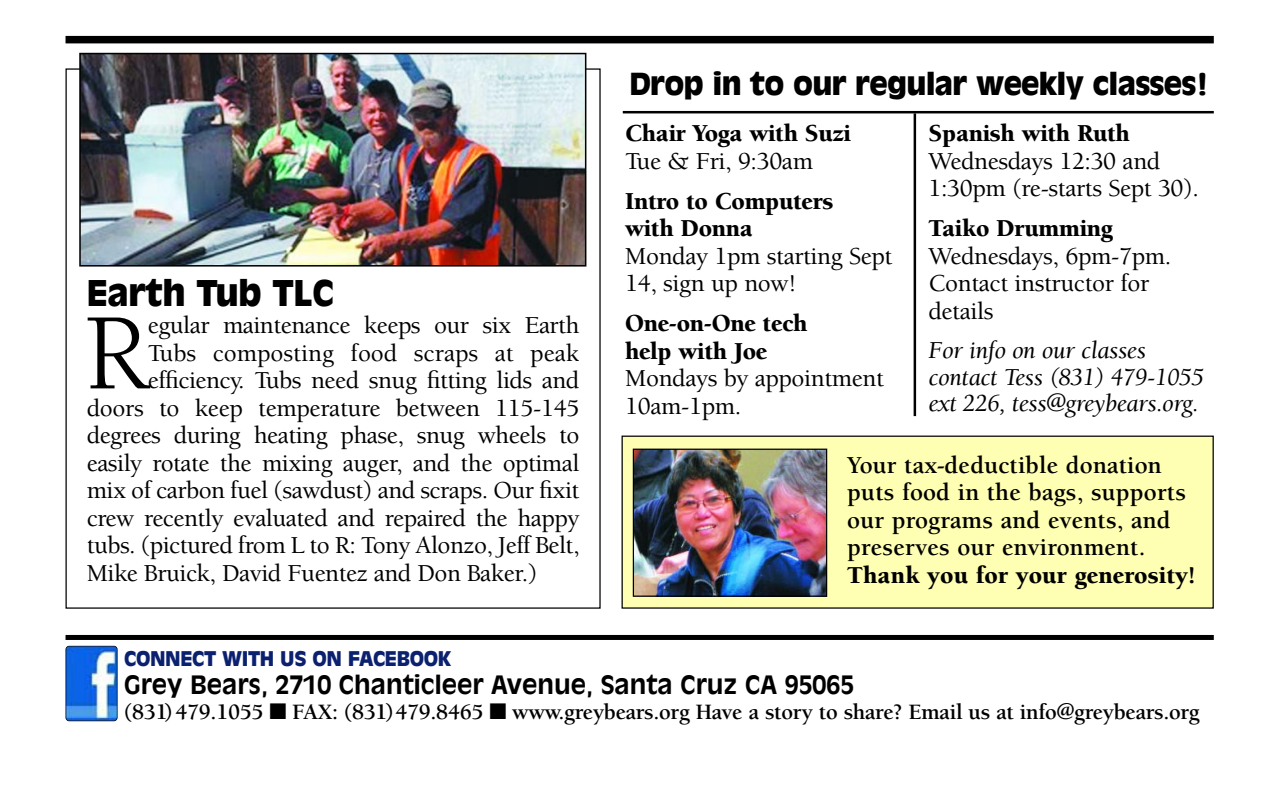
<style>
.page{position:relative;width:1269px;height:787px;background:#fff}
.page>*{position:absolute;margin:0;border:0;box-sizing:border-box;transform-origin:0 0}
.t1{font:111.5px "Berkeley";color:#000}
.t2{font:900 35px "Antique Olive";letter-spacing:-.015em;color:#000}
.t3{font:900 30px "Antique Olive";letter-spacing:-.025em;color:#000}
.t4{font:500 25px/27.5px "Berkeley";letter-spacing:-.02em;color:#000}
.t5{font:700 25px/27.5px "Berkeley";letter-spacing:.005em;color:#000}
.t6{font:900 25px/27.5px "Berkeley";letter-spacing:-.015em;color:#000}
.t7{font:italic 25px/26.8px "Berkeley";letter-spacing:-.015em;color:#000}
.t8{font:700 25px "Antique Olive";color:#000}
.t9{font:500 25px "Berkeley";color:#000}
.t10{font:900 25px "Berkeley";letter-spacing:.005em;color:#000}
.t11{font:700 22.5px "Berkeley";letter-spacing:-.015em;color:#000}
.t12{font:900 20px "Antique Olive";letter-spacing:-.02em;color:#0b216f}
</style>
<div class="page">
<div style="left:65px;top:36px;width:1148px;height:7px;background:#000"></div>
<div style="left:65px;top:635px;width:1148px;height:5px;background:#000"></div>
<hr style="left:913px;top:113px;width:2px;height:303px;background:#000">
<hr style="left:622px;top:111px;width:591px;height:2px;background:#000">
<div style="left:622px;top:436px;width:590px;height:172px;background:#ffffb3"></div>
<div style="left:621px;top:435px;width:592px;height:173px;border:1px solid #000"></div>
<img style="left:66px;top:646px;width:51px;height:75px;border-radius:3px">
<div style="left:65px;top:645px;width:52px;height:76px;border:1px solid #000;border-radius:4px"></div>
<img style="left:82px;top:56px;width:501px;height:207px">
<div style="left:79px;top:53px;width:507px;height:213px;border:2px solid #000"></div>
<img style="left:634px;top:450px;width:191px;height:145px">
<div style="left:632px;top:448px;width:195px;height:149px;border:1px solid #000"></div>
<h2 class="t2" style="left:87px;top:279px;width:248px">Earth Tub TLC</h2>
<h1 class="t1" style="left:84px;top:310px;width:66px">R</h1>
<p class="t4" style="left:148px;top:314px;width:433px">egular maintenance keeps our six Earth</p>
<p class="t9" style="left:148px;top:343px;width:433px">Tubs composting food scraps at peak</p>
<p class="t4" style="left:148px;top:369px;width:433px">efficiency. Tubs need snug fitting lids and</p>
<p class="t4" style="left:87px;top:396px;width:494px">doors to keep temperature between 115-145</p>
<p class="t4" style="left:87px;top:424px;width:494px">degrees during heating phase, snug wheels to</p>
<p class="t4" style="left:87px;top:451px;width:494px">easily rotate the mixing auger, and the optimal</p>
<p class="t4" style="left:87px;top:479px;width:494px">mix of carbon fuel (sawdust) and scraps. Our fixit</p>
<p class="t4" style="left:87px;top:506px;width:494px">crew recently evaluated and repaired the happy</p>
<p class="t4" style="left:87px;top:534px;width:494px">tubs. (pictured from L to R: Tony Alonzo, Jeff Belt,</p>
<p class="t4" style="left:87px;top:561px;width:452px">Mike Bruick, David Fuentez and Don Baker.)</p>
<p class="t3" style="left:629px;top:72px;width:581px">Drop in to our regular weekly classes!</p>
<p class="t6" style="left:625px;top:122px;width:227px">Chair Yoga with Suzi</p>
<p class="t4" style="left:625px;top:149px;width:189px">Tue &amp; Fri, 9:30am</p>
<p class="t6" style="left:625px;top:189px;width:210px">Intro to Computers with Donna</p>
<p class="t4" style="left:625px;top:244px;width:268px">Monday 1pm starting Sept<br>14, sign up now!</p>
<p class="t6" style="left:625px;top:312px;width:184px">One-on-One tech help with Joe</p>
<p class="t4" style="left:625px;top:367px;width:260px">Mondays by appointment<br>10am-1pm.</p>
<p class="t6" style="left:928px;top:122px;width:203px">Spanish with Ruth</p>
<p class="t4" style="left:928px;top:149px;width:272px">Wednesdays 12:30 and<br>1:30pm (re-starts Sept 30).</p>
<p class="t6" style="left:928px;top:217px;width:186px">Taiko Drumming</p>
<p class="t4" style="left:928px;top:244px;width:244px">Wednesdays, 6pm-7pm.<br>Contact instructor for details</p>
<p class="t7" style="left:928px;top:339px;width:277px">For info on our classes contact Tess (831) 479-1055 ext 226, tess@greybears.org.</p>
<p class="t5" style="left:847px;top:453px;width:340px">Your tax-deductible donation puts food in the bags, supports our programs and events, and preserves our environment.</p>
<p class="t10" style="left:847px;top:565px;width:350px">Thank you for your generosity!</p>
<p class="t12" style="left:124px;top:650px;width:328px">CONNECT WITH US ON FACEBOOK</p>
<p class="t8" style="left:124px;top:674px;width:731px">Grey Bears, 2710 Chanticleer Avenue, Santa Cruz CA 95065</p>
<p class="t11" style="left:124px;top:702px;width:1076px">(831) 479.1055 ■ FAX: (831)479.8465 ■ www.greybears.org Have a story to share? Email us at info@greybears.org</p>
</div>
